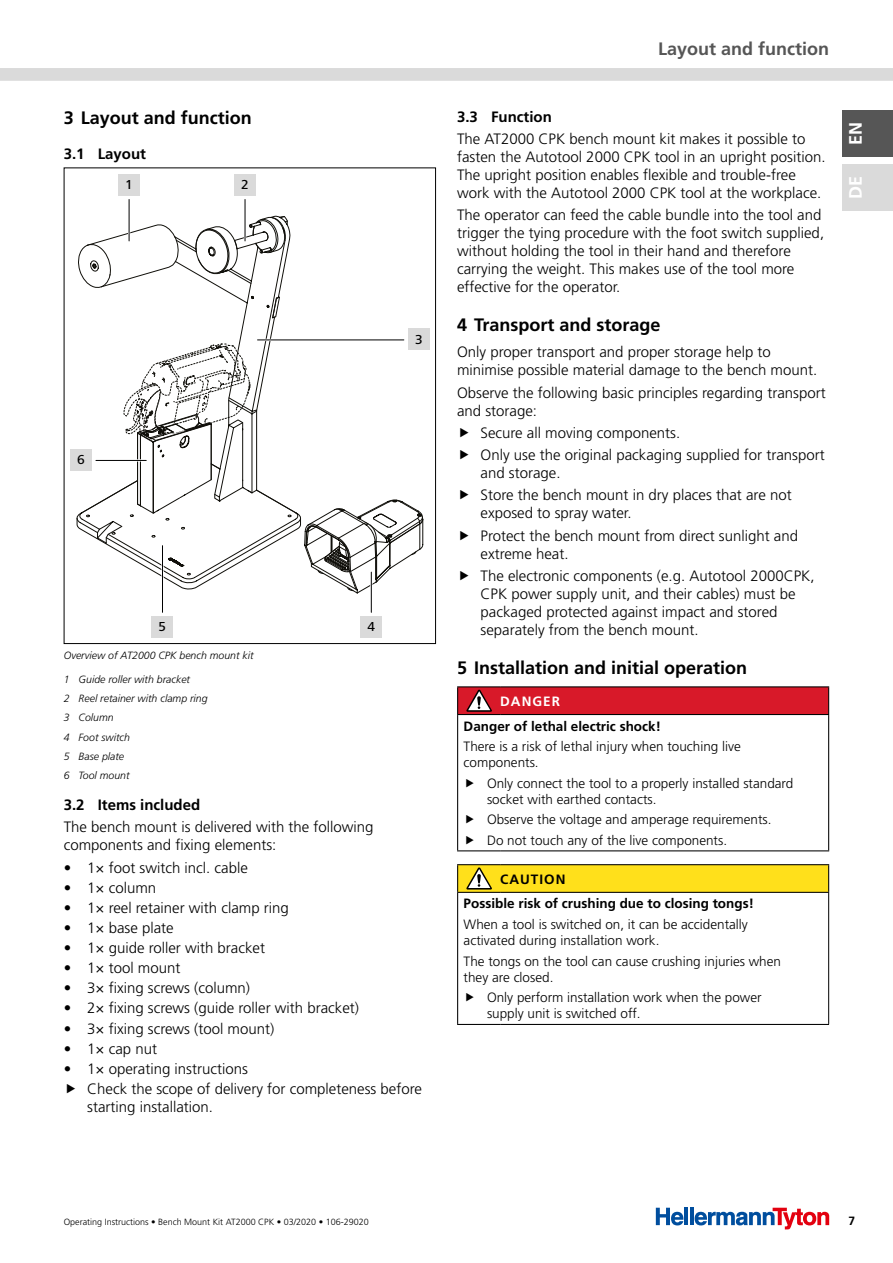
<style>
.page{position:relative;width:893px;height:1263px;background:#fff}
.page>*{position:absolute;margin:0;border:0;box-sizing:border-box;transform-origin:0 0}
.t1{font:700 18px "Frutiger LT Std";color:#000}
.t2{font:700 18px "Frutiger LT Std";color:#565656}
.t3{font:700 18px "Frutiger LT Std";color:#fff}
.t4{font:300 15px/18px "Frutiger LT Std";color:#000}
.t5{font:700 15px "Frutiger LT Std";color:#000}
.t6{font:300 13.5px/16.2px "Frutiger LT Std";color:#000}
.t7{font:700 13.5px/24.9px "Frutiger LT Std";color:#000}
.t8{font:500 13.5px "Frutiger Next LTW1 G";color:#000}
.t9{font:700 13.5px "Frutiger LT Std";letter-spacing:.075em;color:#fff}
.t10{font:700 12px "Frutiger LT Std";color:#000}
.t11{font:italic 300 10.5px/19.2px "Frutiger LT Std";color:#000}
.t12{font:300 9px "Frutiger LT Std";color:#000}
</style>
<div class="page">
<div style="left:0;top:68px;width:893px;height:13px;background:#dadada"></div>
<div style="left:842px;top:111px;width:51px;height:46px;background:#565656"></div>
<div style="left:842px;top:164px;width:51px;height:47px;background:#dadada"></div>
<hr style="left:684px;top:1208px;width:4px;height:17px;background:#004e9e">
<hr style="left:690px;top:1208px;width:4px;height:17px;background:#004e9e">
<svg style="left:656px;top:1208px;width:27px;height:17px"></svg>
<svg style="left:695px;top:1208px;width:134px;height:21px"></svg>
<svg style="left:304px;top:499px;width:120px;height:95px"></svg>
<svg style="left:76px;top:215px;width:225px;height:375px"></svg>
<hr style="left:370px;top:572px;width:2px;height:40px;background:#fff">
<hr style="left:371px;top:572px;width:1px;height:40px;background:#000">
<div style="left:361px;top:616px;width:21px;height:21px;background:#dadada"></div>
<hr style="left:161px;top:546px;width:3px;height:66px;background:#fff">
<hr style="left:162px;top:546px;width:1px;height:66px;background:#000">
<div style="left:152px;top:616px;width:21px;height:21px;background:#dadada"></div>
<hr style="left:244px;top:199px;width:2px;height:42px;background:#fff">
<hr style="left:245px;top:199px;width:1px;height:42px;background:#000">
<div style="left:234px;top:174px;width:22px;height:21px;background:#dadada"></div>
<hr style="left:128px;top:199px;width:2px;height:42px;background:#fff">
<hr style="left:129px;top:199px;width:1px;height:42px;background:#000">
<div style="left:118px;top:174px;width:22px;height:21px;background:#dadada"></div>
<hr style="left:258px;top:339px;width:146px;height:2px;background:#fff">
<hr style="left:258px;top:340px;width:146px;height:1px;background:#000">
<div style="left:408px;top:329px;width:21px;height:21px;background:#dadada"></div>
<hr style="left:96px;top:459px;width:50px;height:3px;background:#fff">
<hr style="left:96px;top:460px;width:50px;height:1px;background:#000">
<div style="left:70px;top:449px;width:21px;height:21px;background:#dadada"></div>
<hr style="left:828px;top:715px;width:1px;height:135px;background:#000">
<hr style="left:457px;top:686px;width:43px;height:1px;background:#000">
<hr style="left:500px;top:686px;width:329px;height:1px;background:#000">
<hr style="left:457px;top:714px;width:43px;height:1px;background:#000">
<hr style="left:457px;top:715px;width:1px;height:135px;background:#000">
<hr style="left:500px;top:714px;width:329px;height:1px;background:#000">
<hr style="left:457px;top:850px;width:43px;height:1px;background:#000">
<hr style="left:500px;top:850px;width:329px;height:1px;background:#000">
<svg style="left:457px;top:687px;width:372px;height:27px;background:#d11c2b"></svg>
<hr style="left:828px;top:893px;width:1px;height:131px;background:#000">
<hr style="left:457px;top:864px;width:43px;height:1px;background:#000">
<hr style="left:500px;top:864px;width:329px;height:1px;background:#000">
<hr style="left:457px;top:892px;width:43px;height:1px;background:#000">
<hr style="left:457px;top:893px;width:1px;height:131px;background:#000">
<hr style="left:500px;top:892px;width:329px;height:1px;background:#000">
<hr style="left:457px;top:1024px;width:43px;height:1px;background:#000">
<hr style="left:500px;top:1024px;width:329px;height:1px;background:#000">
<svg style="left:457px;top:865px;width:372px;height:27px;background:#f6d91e"></svg>
<p class="t1" style="left:64px;top:107px;width:190px">3 Layout and function</p>
<p class="t5" style="left:64px;top:145px;width:84px">3.1 Layout</p>
<p class="t8" style="left:125px;top:177px;width:9px">1</p>
<p class="t8" style="left:241px;top:177px;width:9px">2</p>
<p class="t8" style="left:77px;top:452px;width:9px">6</p>
<p class="t8" style="left:415px;top:331px;width:9px">3</p>
<p class="t8" style="left:159px;top:619px;width:9px">5</p>
<p class="t8" style="left:367px;top:619px;width:9px">4</p>
<p class="t11" style="left:64px;top:646px;width:191px">Overview of AT2000 CPK bench mount kit</p>
<p class="t11" style="left:64px;top:670px;width:145px">1 Guide roller with bracket<br>2 Reel retainer with clamp ring<br>3 Column<br>4 Foot switch<br>5 Base plate<br>6 Tool mount</p>
<p class="t5" style="left:64px;top:796px;width:138px">3.2 Items included</p>
<p class="t4" style="left:64px;top:818px;width:311px">The bench mount is delivered with the following components and fixing elements:</p>
<p class="t4" style="left:64px;top:858px;width:186px">• 1× foot switch incl. cable</p>
<p class="t4" style="left:64px;top:879px;width:94px">• 1× column</p>
<p class="t4" style="left:64px;top:899px;width:227px">• 1× reel retainer with clamp ring</p>
<p class="t4" style="left:64px;top:919px;width:111px">• 1× base plate</p>
<p class="t4" style="left:64px;top:939px;width:203px">• 1× guide roller with bracket</p>
<p class="t4" style="left:64px;top:959px;width:118px">• 1× tool mount</p>
<p class="t4" style="left:64px;top:979px;width:188px">• 3× fixing screws (column)</p>
<p class="t4" style="left:64px;top:999px;width:297px">• 2× fixing screws (guide roller with bracket)</p>
<p class="t4" style="left:64px;top:1019px;width:212px">• 3× fixing screws (tool mount)</p>
<p class="t4" style="left:64px;top:1040px;width:95px">• 1× cap nut</p>
<p class="t4" style="left:87px;top:1059px;width:336px;line-height:20.1px;text-indent:-23px">• 1× operating instructions<br>Check the scope of delivery for completeness before</p>
<p class="t4" style="left:87px;top:1098px;width:127px">starting installation.</p>
<p class="t2" style="left:658px;top:38px;width:173px">Layout and function</p>
<p class="t5" style="left:457px;top:108px;width:96px">3.3 Function</p>
<p class="t4" style="left:457px;top:130px;width:370px">The AT2000 CPK bench mount kit makes it possible to fasten the Autotool 2000 CPK tool in an upright position.<br>The upright position enables flexible and trouble-free work with the Autotool 2000 CPK tool at the workplace.</p>
<p class="t4" style="left:457px;top:206px;width:369px">The operator can feed the cable bundle into the tool and trigger the tying procedure with the foot switch supplied, without holding the tool in their hand and therefore carrying the weight. This makes use of the tool more effective for the operator.</p>
<p class="t1" style="left:457px;top:314px;width:205px">4 Transport and storage</p>
<p class="t4" style="left:457px;top:343px;width:362px">Only proper transport and proper storage help to minimise possible material damage to the bench mount.</p>
<p class="t4" style="left:457px;top:384px;width:370px">Observe the following basic principles regarding transport and storage:</p>
<p class="t4" style="left:480px;top:422px;width:346px;line-height:22.2px">Secure all moving components.<br>Only use the original packaging supplied for transport</p>
<p class="t4" style="left:480px;top:462px;width:313px;line-height:22.2px">and storage.<br>Store the bench mount in dry places that are not</p>
<p class="t4" style="left:480px;top:502px;width:319px;line-height:22.2px">exposed to spray water.<br>Protect the bench mount from direct sunlight and</p>
<p class="t4" style="left:480px;top:543px;width:335px;line-height:22.2px">extreme heat.<br>The electronic components (e.g. Autotool 2000CPK,</p>
<p class="t4" style="left:480px;top:585px;width:317px">CPK power supply unit, and their cables) must be packaged protected against impact and stored separately from the bench mount.</p>
<p class="t1" style="left:457px;top:657px;width:292px">5 Installation and initial operation</p>
<p class="t9" style="left:500px;top:693px;width:61px">DANGER</p>
<p class="t7" style="left:464px;top:713px;width:199px">Danger of lethal electric shock!</p>
<p class="t6" style="left:464px;top:738px;width:279px">There is a risk of lethal injury when touching live components.</p>
<p class="t6" style="left:487px;top:775px;width:308px">Only connect the tool to a properly installed standard socket with earthed contacts.</p>
<p class="t6" style="left:487px;top:810px;width:286px;line-height:20.4px">Observe the voltage and amperage requirements.<br>Do not touch any of the live components.</p>
<p class="t7" style="left:464px;top:866px;width:292px;text-indent:37px">CAUTION<br>Possible risk of crushing due to closing tongs!</p>
<p class="t6" style="left:464px;top:916px;width:286px">When a tool is switched on, it can be accidentally activated during installation work.</p>
<p class="t6" style="left:464px;top:953px;width:319px">The tongs on the tool can cause crushing injuries when they are closed.</p>
<p class="t6" style="left:487px;top:990px;width:276px">Only perform installation work when the power supply unit is switched off.</p>
<p class="t3" style="left:845px;top:145px;width:25px;rotate:-90deg">EN</p>
<p class="t3" style="left:845px;top:199px;width:25px;rotate:-90deg">DE</p>
<p class="t12" style="left:64px;top:1217px;width:306px">Operating Instructions • Bench Mount Kit AT2000 CPK • 03/2020 • 106-29020</p>
<p class="t10" style="left:848px;top:1214px;width:8px">7</p>
</div>
